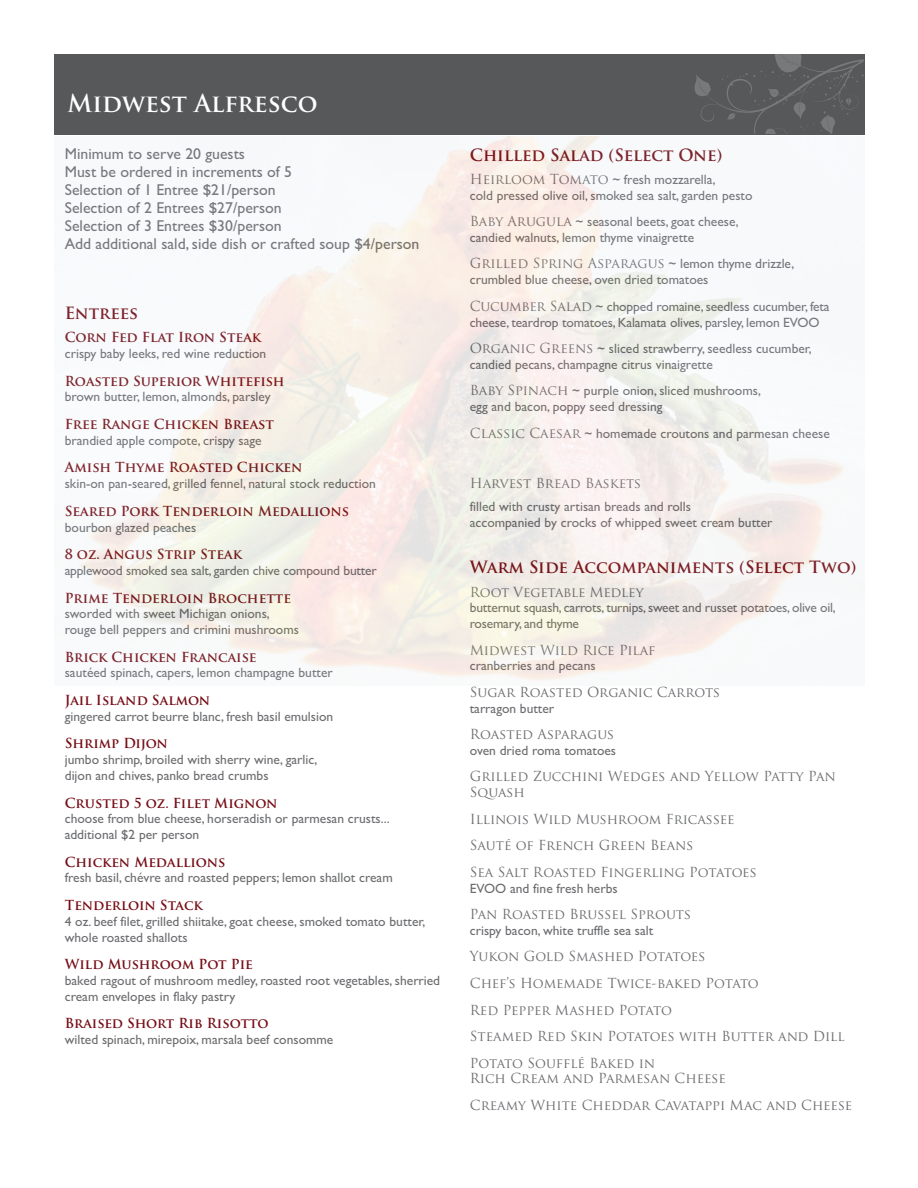
<style>
.page{position:relative;width:918px;height:1188px;background:#fff}
.page>*{position:absolute;margin:0;border:0;box-sizing:border-box;transform-origin:0 0}
.t1{font:700 24px "Trajan Pro";color:#fff}
.t2{font:700 16.5px "Trajan Pro";color:#750c15}
.t3{font:15.75px/18px "Gill Sans";color:#6c6d70}
.t4{font:13.5px/15.8px "Gill Sans";color:#6c6d70}
.t5{font:13.5px/26.5px "Trajan Pro";color:#6c6d70}
.t6{font:700 13.5px "Trajan Pro";color:#750c15}
.s1{font-family:"Trajan Pro"}
.s2{font-family:"Gill Sans"}
</style>
<div class="page">
<div style="left:54px;top:54px;width:810px;height:81px;background:#57585a"></div>
<svg style="left:694px;top:54px;width:170px;height:80px"></svg>
<h1 class="t1" style="left:68px;top:94px;width:252px">Midwest Alfresco</h1>
<p class="t3" style="left:65px;top:145px;width:356px">Minimum to serve 20 guests<br>Must be ordered in increments of 5<br>Selection of 1 Entree $21/person<br>Selection of 2 Entrees $27/person<br>Selection of 3 Entrees $30/person<br>Add additional sald, side dish or crafted soup $4/person</p>
<p class="t2" style="left:65px;top:307px;width:75px">Entrees</p>
<p class="t6" style="left:65px;top:332px;width:198px">Corn Fed Flat Iron Steak</p>
<p class="t4" style="left:65px;top:346px;width:203px">crispy baby leeks, red wine reduction</p>
<p class="t6" style="left:65px;top:376px;width:221px">Roasted Superior Whitefish</p>
<p class="t4" style="left:65px;top:389px;width:207px">brown butter, lemon, almonds, parsley</p>
<p class="t6" style="left:65px;top:419px;width:211px">Free Range Chicken Breast</p>
<p class="t4" style="left:65px;top:432px;width:198px">brandied apple compote, crispy sage</p>
<p class="t6" style="left:65px;top:462px;width:239px">Amish Thyme Roasted Chicken</p>
<p class="t4" style="left:65px;top:476px;width:313px">skin-on pan-seared, grilled fennel, natural stock reduction</p>
<p class="t6" style="left:65px;top:506px;width:286px">Seared Pork Tenderloin Medallions</p>
<p class="t4" style="left:65px;top:519px;width:133px">bourbon glazed peaches</p>
<p class="t6" style="left:65px;top:549px;width:179px">8 oz. Angus Strip Steak</p>
<p class="t4" style="left:65px;top:562px;width:313px">applewood smoked sea salt, garden chive compound butter</p>
<p class="t6" style="left:65px;top:592px;width:228px">Prime Tenderloin Brochette</p>
<p class="t4" style="left:65px;top:606px;width:236px">sworded with sweet Michigan onions, rouge bell peppers and crimini mushrooms</p>
<p class="t6" style="left:65px;top:652px;width:193px">Brick Chicken Francaise</p>
<p class="t4" style="left:65px;top:665px;width:270px">sautéed spinach, capers, lemon champagne butter</p>
<p class="t6" style="left:65px;top:695px;width:147px">Jail Island Salmon</p>
<p class="t4" style="left:65px;top:708px;width:270px">gingered carrot beurre blanc, fresh basil emulsion</p>
<p class="t6" style="left:65px;top:738px;width:105px">Shrimp Dijon</p>
<p class="t4" style="left:65px;top:752px;width:254px">jumbo shrimp, broiled with sherry wine, garlic, dijon and chives, panko bread crumbs</p>
<p class="t6" style="left:65px;top:797px;width:214px">Crusted 5 oz. Filet Mignon</p>
<p class="t4" style="left:65px;top:811px;width:326px">choose from blue cheese, horseradish or parmesan crusts... additional $2 per person</p>
<p class="t6" style="left:65px;top:857px;width:162px">Chicken Medallions</p>
<p class="t4" style="left:65px;top:870px;width:330px">fresh basil, chévre and roasted peppers; lemon shallot cream</p>
<p class="t6" style="left:65px;top:900px;width:140px">Tenderloin Stack</p>
<p class="t4" style="left:65px;top:913px;width:362px">4 oz. beef filet, grilled shiitake, goat cheese, smoked tomato butter, whole roasted shallots</p>
<p class="t6" style="left:65px;top:959px;width:190px">Wild Mushroom Pot Pie</p>
<p class="t4" style="left:65px;top:972px;width:377px">baked ragout of mushroom medley, roasted root vegetables, sherried cream envelopes in flaky pastry</p>
<p class="t6" style="left:65px;top:1018px;width:205px">Braised Short Rib Risotto</p>
<p class="t4" style="left:65px;top:1032px;width:270px">wilted spinach, mirepoix, marsala beef consomme</p>
<p class="t2" style="left:470px;top:148px;width:254px">Chilled Salad (Select One)</p>
<p class="t4" style="left:470px;top:171px;width:284px"><span class="s1">Heirloom Tomato</span> ~ fresh mozzarella,<br>cold pressed olive oil, smoked sea salt, garden pesto</p>
<p class="t4" style="left:470px;top:214px;width:270px"><span class="s1">Baby Arugula</span> ~ seasonal beets, goat cheese, candied walnuts, lemon thyme vinaigrette</p>
<p class="t5" style="left:470px;top:252px;width:326px">Grilled Spring Asparagus <span class="s2">~ lemon thyme drizzle,</span></p>
<p class="t4" style="left:470px;top:266px;width:361px;line-height:26.5px">crumbled blue cheese, oven dried tomatoes<br><span class="s1">Cucumber Salad</span> ~ chopped romaine, seedless cucumber, feta</p>
<p class="t4" style="left:470px;top:309px;width:351px;line-height:26.5px">cheese, teardrop tomatoes, Kalamata olives, parsley, lemon EVOO<br><span class="s1">Organic Greens</span> ~ sliced strawberry, seedless cucumber,</p>
<p class="t4" style="left:470px;top:351px;width:293px;line-height:26.5px">candied pecans, champagne citrus vinaigrette<br><span class="s1">Baby Spinach</span> ~ purple onion, sliced mushrooms,</p>
<p class="t4" style="left:470px;top:393px;width:362px;line-height:26.5px">egg and bacon, poppy seed dressing<br><span class="s1">Classic Caesar</span> ~ homemade croutons and parmesan cheese</p>
<p class="t5" style="left:470px;top:471px;width:173px">Harvest Bread Baskets</p>
<p class="t4" style="left:470px;top:498px;width:304px">filled with crusty artisan breads and rolls<br>accompanied by crocks of whipped sweet cream butter</p>
<p class="t2" style="left:470px;top:561px;width:388px">Warm Side Accompaniments (Select Two)</p>
<p class="t5" style="left:470px;top:580px;width:175px">Root Vegetable Medley</p>
<p class="t4" style="left:470px;top:600px;width:368px">butternut squash, carrots, turnips, sweet and russet potatoes, olive oil, rosemary, and thyme</p>
<p class="t5" style="left:470px;top:638px;width:187px">Midwest Wild Rice Pilaf</p>
<p class="t4" style="left:470px;top:658px;width:127px">cranberries and pecans</p>
<p class="t5" style="left:470px;top:680px;width:252px">Sugar Roasted Organic Carrots</p>
<p class="t4" style="left:470px;top:700px;width:86px">tarragon butter</p>
<p class="t5" style="left:470px;top:723px;width:146px">Roasted Asparagus</p>
<p class="t4" style="left:470px;top:742px;width:148px">oven dried roma tomatoes</p>
<p class="t5" style="left:470px;top:770px;width:367px;line-height:15.8px">Grilled Zucchini Wedges and Yellow Patty Pan<br>Squash</p>
<p class="t5" style="left:470px;top:807px;width:288px">Illinois Wild Mushroom Fricassee<br>Sauté of French Green Beans<br>Sea Salt Roasted Fingerling Potatoes</p>
<p class="t4" style="left:470px;top:880px;width:149px">EVOO and fine fresh herbs</p>
<p class="t5" style="left:470px;top:903px;width:223px">Pan Roasted Brussel Sprouts</p>
<p class="t4" style="left:470px;top:922px;width:185px">crispy bacon, white truffle sea salt</p>
<p class="t5" style="left:470px;top:945px;width:376px">Yukon Gold Smashed Potatoes<br>Chef’s Homemade Twice-baked Potato<br>Red Pepper Mashed Potato<br>Steamed Red Skin Potatoes with Butter and Dill<br>Potato Soufflé Baked in</p>
<p class="t5" style="left:470px;top:1067px;width:384px">Rich Cream and Parmesan Cheese<br>Creamy White Cheddar Cavatappi Mac and Cheese</p>
</div>
